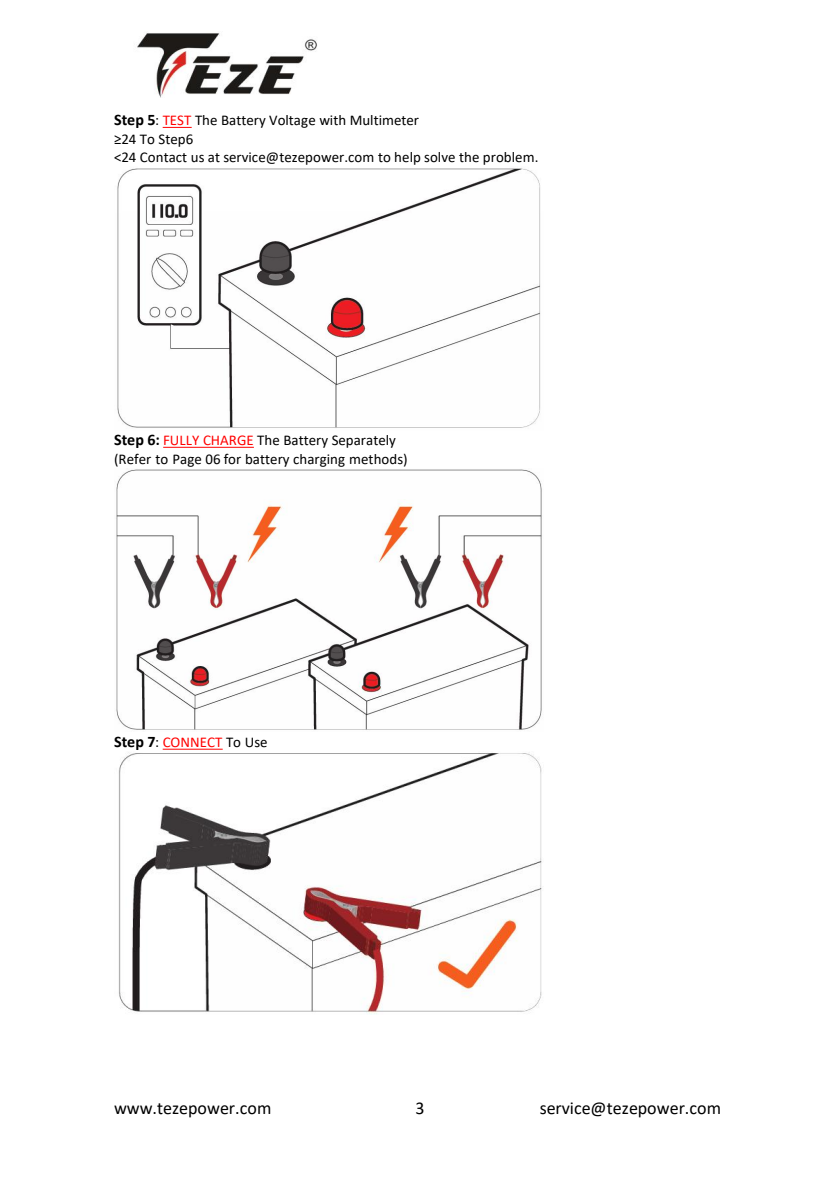
<style>
.page{position:relative;width:840px;height:1191px;background:#fff}
.page>*{position:absolute;margin:0;border:0;box-sizing:border-box;transform-origin:0 0}
.t1{font:18px "Calibri";letter-spacing:.005em;color:#000}
.t2{font:15px/18.4px "Calibri";letter-spacing:.005em;color:#000}
.t3{font:15px "Calibri";color:#f00}
.s1{font-weight:700;font-size:16.2px}
.s2{color:#f00}
.s3{font-weight:700;font-size:16.2px;color:#000}
.s4{color:#000}
</style>
<div class="page">
<img style="left:137px;top:33px;width:180px;height:65px">
<svg style="left:163px;top:127px;width:29px;height:1px"></svg>
<img style="left:117px;top:168px;width:424px;height:260px">
<hr style="left:163px;top:447px;width:91px;height:1px;background:#f00">
<img style="left:116px;top:469px;width:426px;height:261px">
<hr style="left:163px;top:749px;width:60px;height:1px;background:#f00">
<img style="left:118px;top:752px;width:424px;height:263px">
<p class="t2" style="left:114px;top:111px;width:426px"><span class="s1">Step 5</span>: <span class="s2">TEST</span> The Battery Voltage with Multimeter<br>≥24 To Step6<br>&lt;24 Contact us at service@tezepower.com to help solve the problem.</p>
<p class="t2" style="left:114px;top:431px;width:295px"><span class="s1">Step 6:</span> <span class="s2">FULLY CHARGE</span> The Battery Separately (Refer to Page 06 for battery charging methods)</p>
<p class="t3" style="left:114px;top:732px;width:155px"><span class="s3">Step 7</span><span class="s4">:</span> CONNECT <span class="s4">To Use</span></p>
<p class="t1" style="left:114px;top:1095px;width:159px">www.tezepower.com</p>
<p class="t1" style="left:415px;top:1096px;width:11px">3</p>
<p class="t1" style="left:540px;top:1095px;width:183px">service@tezepower.com</p>
</div>
